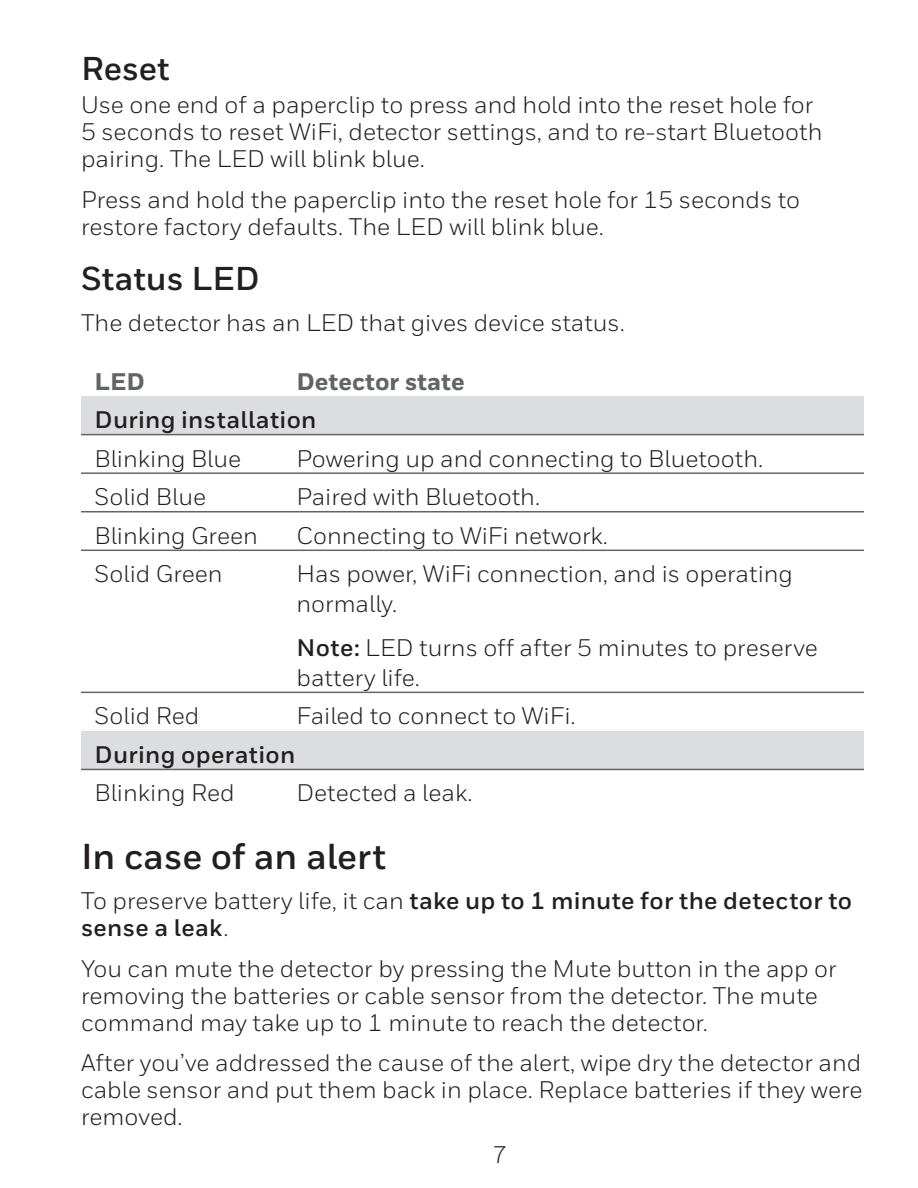
<style>
.page{position:relative;width:918px;height:1188px;background:#fff}
.page>*{position:absolute;margin:0;border:0;box-sizing:border-box;transform-origin:0 0}
.t1{font:700 36px "Honeywell Sans";color:#231f20}
.t2{font:700 33px "Honeywell Sans";color:#231f20}
.t3{font:24px/27px "Honeywell Sans";color:#231f20}
.t4{font:700 24px/27px "Honeywell Sans";letter-spacing:.015em;color:#231f20}
.t5{font:800 24px "Honeywell Sans";color:#626466}
.s1{font-weight:700}
.s2{font-weight:400}
</style>
<div class="page">
<svg style="left:81px;top:396px;width:783px;height:373px"></svg>
<hr style="left:81px;top:472px;width:202px;height:2px;background:#626466">
<hr style="left:283px;top:472px;width:581px;height:2px;background:#626466">
<hr style="left:81px;top:511px;width:202px;height:1px;background:#626466">
<hr style="left:283px;top:511px;width:581px;height:1px;background:#626466">
<hr style="left:81px;top:550px;width:202px;height:1px;background:#626466">
<hr style="left:283px;top:550px;width:581px;height:1px;background:#626466">
<hr style="left:81px;top:692px;width:202px;height:1px;background:#626466">
<hr style="left:283px;top:692px;width:581px;height:1px;background:#626466">
<hr style="left:81px;top:434px;width:202px;height:1px;background:#626466">
<hr style="left:283px;top:434px;width:581px;height:1px;background:#626466">
<hr style="left:81px;top:769px;width:202px;height:1px;background:#626466">
<hr style="left:283px;top:769px;width:581px;height:1px;background:#626466">
<h2 class="t2" style="left:81px;top:48px;width:90px">Reset</h2>
<p class="t3" style="left:81px;top:92px;width:743px">Use one end of a paperclip to press and hold into the reset hole for<br>5 seconds to reset WiFi, detector settings, and to re-start Bluetooth pairing. The LED will blink blue.</p>
<p class="t3" style="left:81px;top:186px;width:721px">Press and hold the paperclip into the reset hole for 15 seconds to restore factory defaults. The LED will blink blue.</p>
<h2 class="t2" style="left:81px;top:259px;width:180px">Status LED</h2>
<p class="t3" style="left:81px;top:309px;width:545px">The detector has an LED that gives device status.</p>
<p class="t5" style="left:94px;top:367px;width:52px">LED</p>
<p class="t5" style="left:296px;top:367px;width:170px">Detector state</p>
<p class="t4" style="left:94px;top:407px;width:223px">During installation</p>
<p class="t3" style="left:94px;top:445px;width:148px">Blinking Blue</p>
<p class="t3" style="left:296px;top:445px;width:468px">Powering up and connecting to Bluetooth.</p>
<p class="t3" style="left:94px;top:483px;width:113px">Solid Blue</p>
<p class="t3" style="left:296px;top:483px;width:245px">Paired with Bluetooth.</p>
<p class="t3" style="left:94px;top:522px;width:165px">Blinking Green</p>
<p class="t3" style="left:296px;top:522px;width:313px">Connecting to WiFi network.</p>
<p class="t3" style="left:94px;top:561px;width:130px">Solid Green</p>
<p class="t3" style="left:296px;top:559px;width:498px;line-height:30px">Has power, WiFi connection, and is operating normally.</p>
<p class="t3" style="left:296px;top:633px;width:523px;line-height:30px"><span class="s1">Note:</span> LED turns off after 5 minutes to preserve battery life.</p>
<p class="t3" style="left:94px;top:703px;width:106px">Solid Red</p>
<p class="t3" style="left:296px;top:703px;width:281px">Failed to connect to WiFi.</p>
<p class="t4" style="left:94px;top:742px;width:202px">During operation</p>
<p class="t3" style="left:94px;top:780px;width:142px">Blinking Red</p>
<p class="t3" style="left:296px;top:780px;width:178px">Detected a leak.</p>
<h1 class="t1" style="left:81px;top:834px;width:307px">In case of an alert</h1>
<p class="t4" style="left:81px;top:888px;width:773px"><span class="s2">To preserve battery life, it can</span> take up to 1 minute for the detector to sense a leak<span class="s2">.</span></p>
<p class="t3" style="left:81px;top:955px;width:757px">You can mute the detector by pressing the Mute button in the app or removing the batteries or cable sensor from the detector. The mute command may take up to 1 minute to reach the detector.</p>
<p class="t3" style="left:81px;top:1049px;width:783px;text-align:justify">After you’ve addressed the cause of the alert, wipe dry the detector and cable sensor and put them back in place. Replace batteries if they were removed.</p>
<p class="t3" style="left:493px;top:1142px;width:16px">7</p>
</div>
